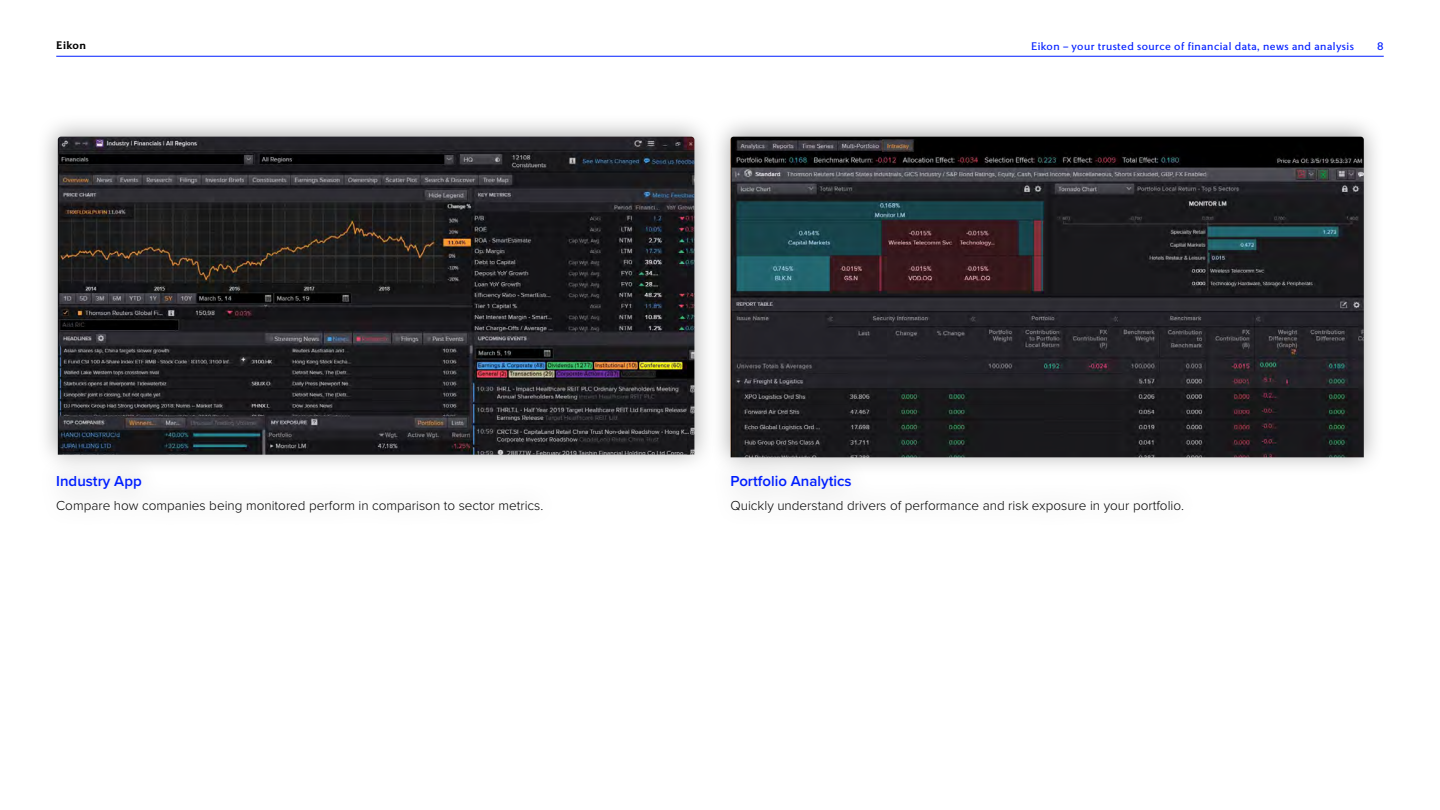
<style>
.page{position:relative;width:1440px;height:810px;background:#fff}
.page>*{position:absolute;margin:0;border:0;box-sizing:border-box;transform-origin:0 0}
.t1{font:600 15px "Proxima Nova";color:#001eff}
.t2{font:300 13.5px "Proxima Nova";color:#000}
.t3{font:11.25px "LSEG Motto";letter-spacing:.04em;color:#001eff}
.t4{font:600 11.25px "LSEG Motto";letter-spacing:.04em;color:#000}
</style>
<div class="page">
<hr style="left:56px;top:56px;width:1328px;height:1px;background:#001eff">
<div style="left:709px;top:114px;width:676px;height:362px;background:#000;opacity:.35"></div>
<img style="left:730px;top:137px;width:634px;height:320px">
<div style="left:711px;top:454px;width:489px;height:75px;background:#000;opacity:.35"></div>
<div style="left:36px;top:113px;width:680px;height:361px;background:#000;opacity:.35"></div>
<img style="left:58px;top:137px;width:636px;height:318px">
<p class="t4" style="left:56px;top:38px;width:31px">Eikon</p>
<p class="t3" style="left:1031px;top:39px;width:324px">Eikon – your trusted source of financial data, news and analysis</p>
<p class="t3" style="left:1377px;top:39px;width:8px">8</p>
<p class="t1" style="left:56px;top:470px;width:87px">Industry App</p>
<p class="t2" style="left:56px;top:495px;width:489px">Compare how companies being monitored perform in comparison to sector metrics.</p>
<p class="t1" style="left:730px;top:470px;width:123px">Portfolio Analytics</p>
<p class="t2" style="left:730px;top:495px;width:455px">Quickly understand drivers of performance and risk exposure in your portfolio.</p>
</div>
